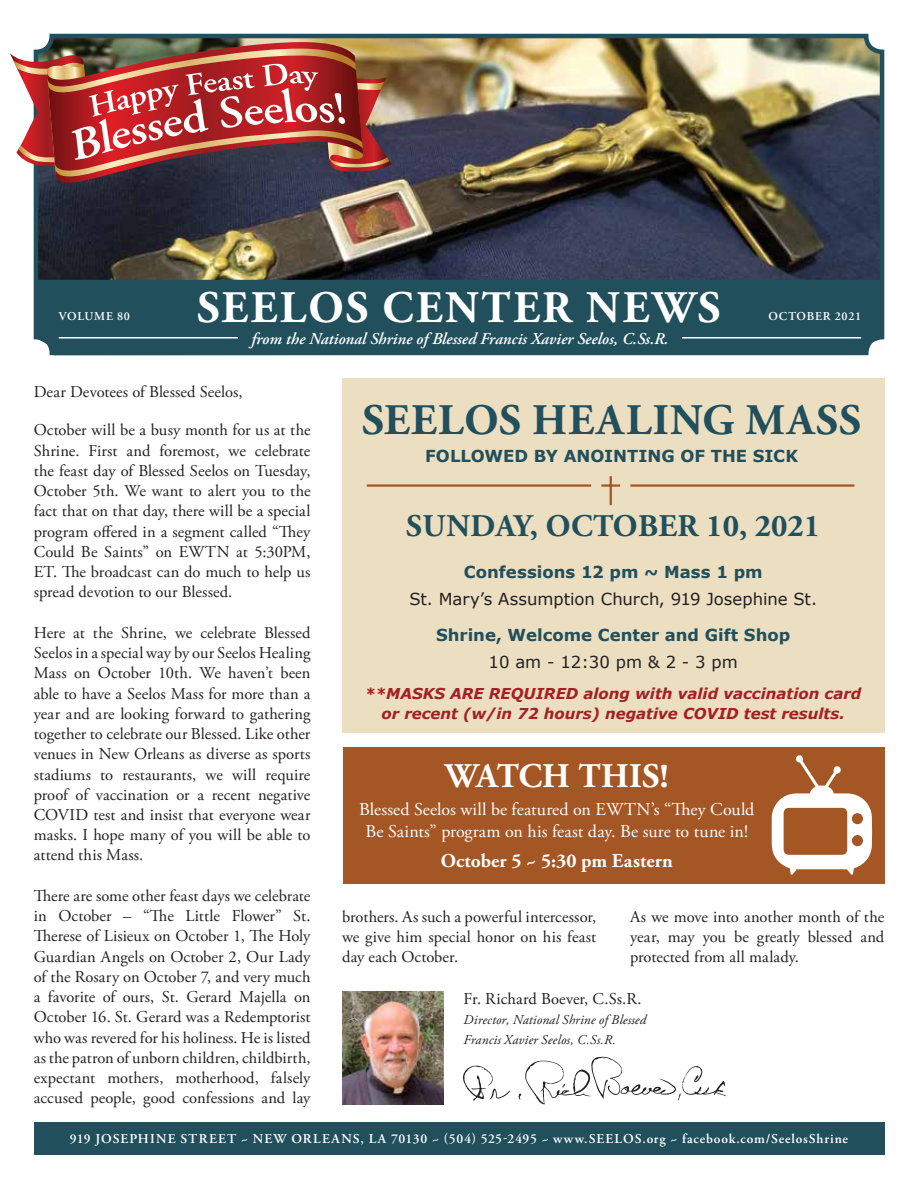
<style>
.page{position:relative;width:918px;height:1188px;background:#fff}
.page>*{position:absolute;margin:0;border:0;box-sizing:border-box;transform-origin:0 0}
.t1{font:700 45px "Adobe Garamond Pro";letter-spacing:.055em;color:#fff}
.t2{font:700 43.5px "Adobe Garamond Pro";letter-spacing:.025em;color:#214f5c}
.t3{font:700 34.5px "Adobe Garamond Pro";color:#fff}
.t4{font:700 31.5px "Adobe Garamond Pro";letter-spacing:.015em;color:#214f5c}
.t5{font:700 19.5px "Adobe Garamond Pro";letter-spacing:.005em;color:#fff}
.t6{font:18px/21.6px "Adobe Garamond Pro";letter-spacing:.005em;color:#fff;text-align:center}
.t7{font:16.5px/20.2px "Adobe Garamond Pro";letter-spacing:.005em;color:#231f20;text-align:justify}
.t8{font:700 16.5px "Verdana";color:#214f5c}
.t9{font:16.5px "Verdana";color:#231f20}
.t10{font:italic 600 16.5px "Adobe Garamond Pro";color:#fff}
.t11{font:italic 700 15px/19.5px "Verdana";color:#a32023;text-align:center}
.t12{font:600 13.5px "Adobe Garamond Pro";letter-spacing:.065em;color:#fff}
.t13{font:italic 13.5px/20.2px "Adobe Garamond Pro";letter-spacing:.01em;color:#231f20}
.t14{font:600 12px "Adobe Garamond Pro";letter-spacing:.065em;color:#fff}
</style>
<div class="page">
<img style="left:39px;top:39px;width:840px;height:241px">
<div style="left:34px;top:34px;width:850px;height:321px;border:4px solid #214f5c;border-radius:16px"></div>
<div style="left:36px;top:280px;width:845px;height:75px;background:#214f5c"></div>
<div style="left:34px;top:1122px;width:850px;height:32px;background:#214f5c"></div>
<hr style="left:59px;top:337px;width:179px;height:2px;background:#fff">
<hr style="left:682px;top:337px;width:179px;height:2px;background:#fff">
<img style="left:342px;top:992px;width:101px;height:112px">
<svg style="left:463px;top:1065px;width:47px;height:36px"></svg>
<svg style="left:518px;top:1056px;width:208px;height:49px"></svg>
<div style="left:342px;top:378px;width:542px;height:354px;background:#ecdec1"></div>
<hr style="left:610px;top:476px;width:2px;height:29px;background:#a55625">
<hr style="left:601px;top:484px;width:19px;height:3px;background:#a55625">
<hr style="left:367px;top:484px;width:224px;height:3px;background:#a55625">
<hr style="left:630px;top:484px;width:224px;height:3px;background:#a55625">
<div style="left:343px;top:747px;width:541px;height:136px;background:#a55625"></div>
<svg style="left:772px;top:755px;width:100px;height:120px"></svg>
<svg style="left:47px;top:42px;width:316px;height:144px;background:#53413f"></svg>
<img style="left:10px;top:49px;width:382px;height:130px">
<h1 class="t1" style="left:197px;top:281px;width:525px">SEELOS CENTER NEWS</h1>
<p class="t14" style="left:59px;top:309px;width:73px">VOLUME 80</p>
<p class="t14" style="left:769px;top:309px;width:94px">OCTOBER 2021</p>
<p class="t10" style="left:252px;top:329px;width:418px">from the National Shrine of Blessed Francis Xavier Seelos, C.Ss.R.</p>
<p class="t7" style="left:34px;top:383px;width:210px">Dear Devotees of Blessed Seelos,</p>
<p class="t7" style="left:34px;top:421px;width:278px">October will be a busy month for us at the Shrine. First and foremost, we celebrate the feast day of Blessed Seelos on Tuesday, October 5th. We want to alert you to the fact that on that day, there will be a special program offered in a segment called “They Could Be Saints” on EWTN at 5:30PM, ET. The broadcast can do much to help us spread devotion to our Blessed.</p>
<p class="t7" style="left:34px;top:623px;width:278px">Here at the Shrine, we celebrate Blessed Seelos in a special way by our Seelos Healing Mass on October 10th. We haven’t been able to have a Seelos Mass for more than a year and are looking forward to gathering together to celebrate our Blessed. Like other venues in New Orleans as diverse as sports stadiums to restaurants, we will require proof of vaccination or a recent negative COVID test and insist that everyone wear masks. I hope many of you will be able to attend this Mass.</p>
<p class="t7" style="left:34px;top:886px;width:278px">There are some other feast days we celebrate in October – “The Little Flower” St.<br>Therese of Lisieux on October 1, The Holy Guardian Angels on October 2, Our Lady of the Rosary on October 7, and very much a favorite of ours, St. Gerard Majella on October 16. St. Gerard was a Redemptorist who was revered for his holiness. He is listed as the patron of unborn children, childbirth, expectant mothers, motherhood, falsely accused people, good confessions and lay</p>
<h2 class="t2" style="left:362px;top:394px;width:501px">SEELOS HEALING MASS</h2>
<p class="t8" style="left:425px;top:445px;width:374px">FOLLOWED BY ANOINTING OF THE SICK</p>
<h3 class="t4" style="left:406px;top:508px;width:416px">SUNDAY, OCTOBER 10, 2021</h3>
<p class="t8" style="left:464px;top:561px;width:301px">Confessions 12 pm ~ Mass 1 pm</p>
<p class="t9" style="left:409px;top:588px;width:409px">St. Mary’s Assumption Church, 919 Josephine St.</p>
<p class="t8" style="left:436px;top:624px;width:356px">Shrine, Welcome Center and Gift Shop</p>
<p class="t9" style="left:489px;top:651px;width:251px">10 am - 12:30 pm &amp; 2 - 3 pm</p>
<p class="t11" style="left:365px;top:684px;width:498px">**MASKS ARE REQUIRED along with valid vaccination card or recent (w/in 72 hours) negative COVID test results.</p>
<h3 class="t3" style="left:445px;top:756px;width:225px">WATCH THIS!</h3>
<p class="t6" style="left:359px;top:799px;width:397px">Blessed Seelos will be featured on EWTN’s “They Could<br>Be Saints” program on his feast day. Be sure to tune in!</p>
<p class="t5" style="left:441px;top:849px;width:233px">October 5 ~ 5:30 pm Eastern</p>
<p class="t7" style="left:342px;top:907px;width:256px">brothers. As such a powerful intercessor, we give him special honor on his feast day each October.</p>
<p class="t7" style="left:630px;top:907px;width:256px">As we move into another month of the year, may you be greatly blessed and protected from all malady.</p>
<p class="t7" style="left:464px;top:989px;width:180px">Fr. Richard Boever, C.Ss.R.</p>
<p class="t13" style="left:464px;top:1010px;width:184px">Director, National Shrine of Blessed<br>Francis Xavier Seelos, C.Ss.R.</p>
<p class="t12" style="left:70px;top:1131px;width:780px">919 JOSEPHINE STREET ~ NEW ORLEANS, LA 70130 ~ (504) 525-2495 ~ www.SEELOS.org ~ facebook.com/SeelosShrine</p>
</div>
